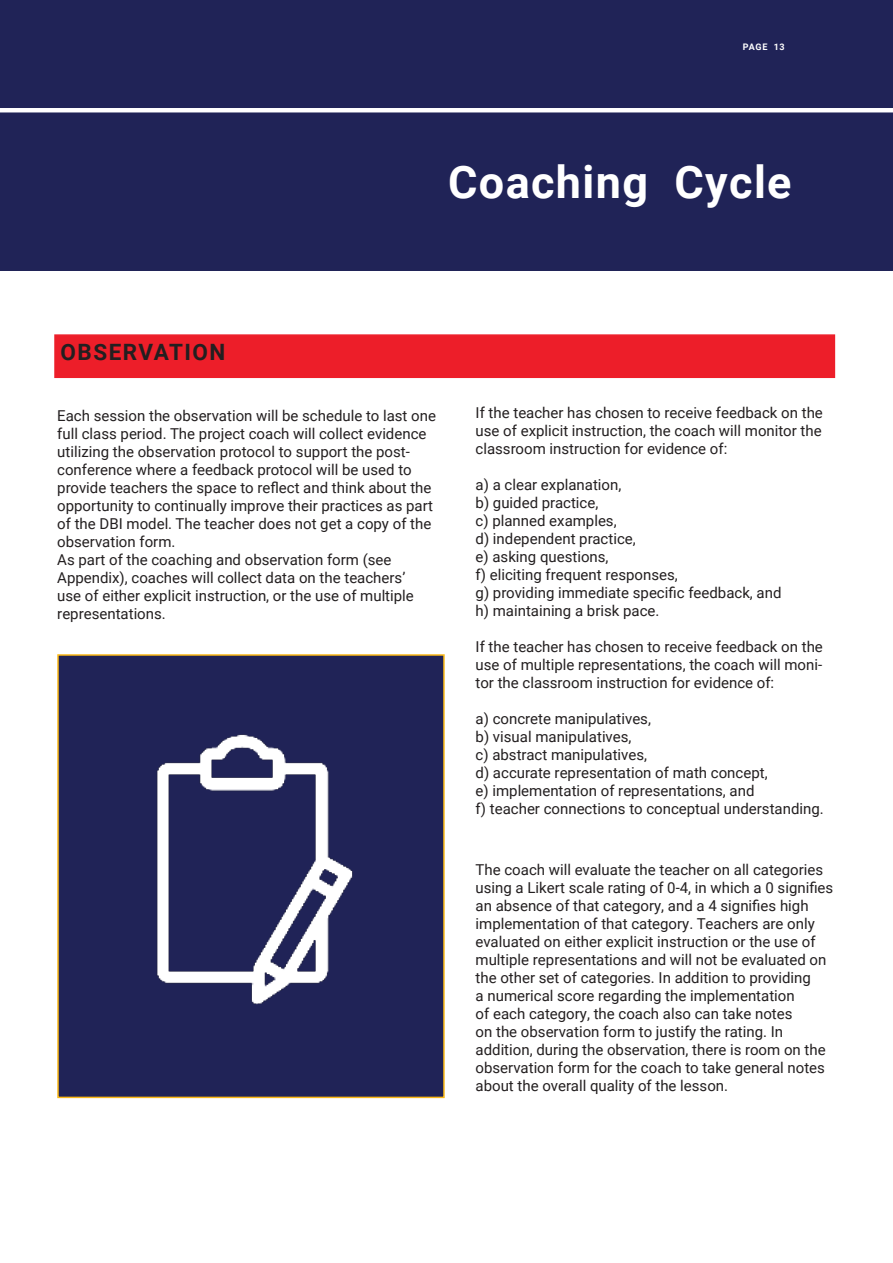
<style>
.page{position:relative;width:893px;height:1263px;background:#fff}
.page>*{position:absolute;margin:0;border:0;box-sizing:border-box;transform-origin:0 0}
.Heading_20_pt{font:700 45px "Roboto";letter-spacing:.03em;color:#fff}
.Heading_15_pt{font:700 22.5px "Roboto";letter-spacing:.065em;color:#231f20}
.t1{font:15px/18px "Roboto";color:#231f20}
.t2{font:700 9px "Roboto";letter-spacing:.075em;color:#fff}
</style>
<div class="page">
<div style="left:54px;top:334px;width:781px;height:44px;background:#ed1e29;border:2px solid #ed1e29"></div>
<img style="left:60px;top:657px;width:382px;height:433px">
<div style="left:57px;top:654px;width:388px;height:444px;border:2px solid #fab817"></div>
<div style="left:0;top:0;width:893px;height:270px;background:#202357"></div>
<hr style="left:0;top:108px;width:893px;height:4px;background:#fff">
<p class="t2" style="left:743px;top:41px;width:43px">PAGE 13</p>
<p class="Heading_20_pt" style="left:448px;top:150px;width:345px">Coaching Cycle</p>
<p class="Heading_15_pt" style="left:61px;top:336px;width:166px">OBSERVATION</p>
<p class="t1" style="left:57px;top:406px;width:380px">Each session the observation will be schedule to last one full class period. The project coach will collect evidence utilizing the observation protocol to support the post&shy;conference where a feedback protocol will be used to provide teachers the space to reflect and think about the opportunity to continually improve their practices as part of the DBI model. The teacher does not get a copy of the observation form.</p>
<p class="t1" style="left:57px;top:550px;width:358px">As part of the coaching and observation form (see Appendix), coaches will collect data on the teachers’ use of either explicit instruction, or the use of multiple representations.</p>
<p class="t1" style="left:476px;top:403px;width:349px;text-align:justify">If the teacher has chosen to receive feedback on the use of explicit instruction, the coach will monitor the classroom instruction for evidence of:</p>
<p class="t1" style="left:476px;top:475px;width:147px">a) a clear explanation,</p>
<p class="t1" style="left:476px;top:493px;width:124px">b) guided practice,</p>
<p class="t1" style="left:476px;top:511px;width:143px">c) planned examples,</p>
<p class="t1" style="left:476px;top:529px;width:162px">d) independent practice,</p>
<p class="t1" style="left:476px;top:547px;width:134px">e) asking questions,</p>
<p class="t1" style="left:476px;top:565px;width:204px">f) eliciting frequent responses,</p>
<p class="t1" style="left:476px;top:583px;width:307px">g) providing immediate specific feedback, and</p>
<p class="t1" style="left:476px;top:601px;width:185px">h) maintaining a brisk pace.</p>
<p class="t1" style="left:476px;top:637px;width:349px;text-align:justify">If the teacher has chosen to receive feedback on the use of multiple representations, the coach will moni&shy;tor the classroom instruction for evidence of:</p>
<p class="t1" style="left:476px;top:709px;width:177px">a) concrete manipulatives,</p>
<p class="t1" style="left:476px;top:727px;width:157px">b) visual manipulatives,</p>
<p class="t1" style="left:476px;top:745px;width:173px">c) abstract manipulatives,</p>
<p class="t1" style="left:476px;top:763px;width:294px">d) accurate representation of math concept,</p>
<p class="t1" style="left:476px;top:781px;width:280px">e) implementation of representations, and</p>
<p class="t1" style="left:476px;top:799px;width:350px">f) teacher connections to conceptual understanding.</p>
<p class="t1" style="left:476px;top:860px;width:359px">The coach will evaluate the teacher on all categories using a Likert scale rating of 0-4, in which a 0 signifies an absence of that category, and a 4 signifies high implementation of that category. Teachers are only evaluated on either explicit instruction or the use of multiple representations and will not be evaluated on the other set of categories. In addition to providing<br>a numerical score regarding the implementation<br>of each category, the coach also can take notes<br>on the observation form to justify the rating. In addition, during the observation, there is room on the observation form for the coach to take general notes about the overall quality of the lesson.</p>
</div>
